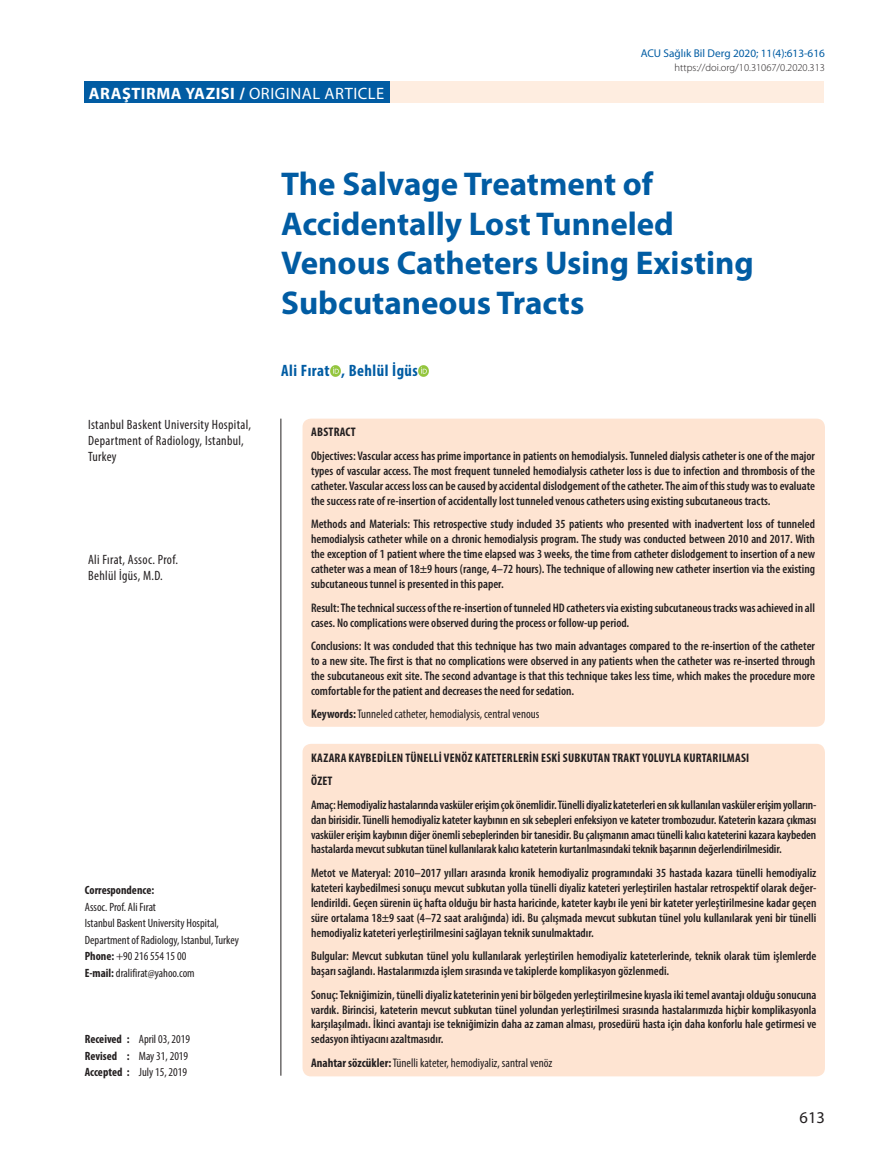
<style>
.page{position:relative;width:893px;height:1170px;background:#fff}
.page>*{position:absolute;margin:0;border:0;box-sizing:border-box;transform-origin:0 0}
.t1{font:700 33px/39.6px "Myriad Pro";color:#015ca3}
.t2{font:700 16.5px "Myriad Pro";letter-spacing:.03em;color:#fff}
.t3{font:700 condensed 16.5px "Myriad Pro";letter-spacing:.03em;color:#015ca3}
.t4{font:16.5px "Myriad Pro";color:#231f20}
.t5{font:condensed 13.5px/16.2px "Myriad Pro";letter-spacing:.025em;color:#231f20}
.t6{font:600 condensed 12.45px/15px "Myriad Pro";color:#231f20;text-align:justify}
.t7{font:condensed 12.45px "Myriad Pro";color:#231f20}
.t8{font:700 condensed 12.45px/23.4px "Myriad Pro";letter-spacing:.02em;color:#231f20}
.t9{font:condensed 12px/16.5px "Myriad Pro";color:#231f20}
.t10{font:700 condensed 12px "Myriad Pro";color:#231f20}
.t11{font:11.25px "Myriad Pro";color:#015ca3}
.t12{font:300 10.5px "Myriad Pro";color:#231f20}
.s1{font-weight:400}
.s2{font-weight:700}
</style>
<div class="page">
<div style="left:389px;top:82px;width:435px;height:21px;background:#feede0"></div>
<div style="left:84px;top:82px;width:305px;height:21px;background:#015ca3"></div>
<hr style="left:280px;top:418px;width:1px;height:657px;background:#231f20">
<svg style="left:330px;top:365px;width:11px;height:11px"></svg>
<svg style="left:418px;top:365px;width:11px;height:11px"></svg>
<div style="left:302px;top:418px;width:523px;height:308px;background:#fee4d2;border-radius:9px"></div>
<div style="left:302px;top:743px;width:523px;height:333px;background:#fee4d2;border-radius:9px"></div>
<p class="t11" style="left:641px;top:46px;width:186px">ACU Sağlık Bil Derg 2020; 11(4):613-616</p>
<h2 class="t2" style="left:89px;top:82px;width:297px">ARAŞTIRMA YAZISI / <span class="s1">ORIGINAL ARTICLE</span></h2>
<p class="t12" style="left:675px;top:62px;width:152px">https://doi.org/10.31067/0.2020.313</p>
<h1 class="t1" style="left:281px;top:163px;width:474px">The Salvage Treatment of<br>Accidentally Lost Tunneled<br>Venous Catheters Using Existing<br>Subcutaneous Tracts</h1>
<p class="t5" style="left:88px;top:416px;width:165px">Istanbul Baskent University Hospital,<br>Department of Radiology, Istanbul,<br>Turkey</p>
<p class="t5" style="left:88px;top:550px;width:91px">Ali Fırat, Assoc. Prof.<br>Behlül İgüs, M.D.</p>
<p class="t10" style="left:85px;top:882px;width:71px">Correspondence:</p>
<p class="t9" style="left:85px;top:898px;width:156px">Assoc. Prof. Ali Fırat<br>Istanbul Baskent University Hospital,<br>Department of Radiology, Istanbul, Turkey<br><span class="s2">Phone:</span> +90 216 554 15 00<br><span class="s2">E-mail:</span> dralifirat@yahoo.com</p>
<p class="t9" style="left:85px;top:1030px;width:107px"><span class="s2">Received :</span> April 03, 2019<br><span class="s2">Revised :</span> May 31, 2019<br><span class="s2">Accepted :</span> July 15, 2019</p>
<h2 class="t3" style="left:281px;top:360px;width:138px">Ali Fırat , Behlül İgüs</h2>
<p class="t8" style="left:311px;top:420px;width:46px">ABSTRACT</p>
<p class="t6" style="left:311px;top:448px;width:506px">Objectives: Vascular access has prime importance in patients on hemodialysis. Tunneled dialysis catheter is one of the major types of vascular access. The most frequent tunneled hemodialysis catheter loss is due to infection and thrombosis of the catheter. Vascular access loss can be caused by accidental dislodgement of the catheter. The aim of this study was to evaluate the success rate of re-insertion of accidentally lost tunneled venous catheters using existing subcutaneous tracts.</p>
<p class="t6" style="left:311px;top:517px;width:506px">Methods and Materials: This retrospective study included 35 patients who presented with inadvertent loss of tunneled hemodialysis catheter while on a chronic hemodialysis program. The study was conducted between 2010 and 2017. With the exception of 1 patient where the time elapsed was 3 weeks, the time from catheter dislodgement to insertion of a new catheter was a mean of 18±9 hours (range, 4–72 hours). The technique of allowing new catheter insertion via the existing subcutaneous tunnel is presented in this paper.</p>
<p class="t6" style="left:311px;top:600px;width:506px">Result: The technical success of the re-insertion of tunneled HD catheters via existing subcutaneous tracks was achieved in all cases. No complications were observed during the process or follow-up period.</p>
<p class="t6" style="left:311px;top:638px;width:506px">Conclusions: It was concluded that this technique has two main advantages compared to the re-insertion of the catheter to a new site. The first is that no complications were observed in any patients when the catheter was re-inserted through the subcutaneous exit site. The second advantage is that this technique takes less time, which makes the procedure more comfortable for the patient and decreases the need for sedation.</p>
<p class="t7" style="left:311px;top:706px;width:230px"><span class="s2">Keywords:</span> Tunneled catheter, hemodialysis, central venous</p>
<p class="t8" style="left:311px;top:745px;width:440px">KAZARA KAYBEDILEN TÜNELLI VENÖZ KATETERLERIN ESKI SUBKUTAN TRAKT YOLUYLA KURTARILMASI<br>ÖZET</p>
<p class="t6" style="left:311px;top:797px;width:507px">Amaç: Hemodiyaliz hastalarında vasküler erişim çok önemlidir. Tünelli diyaliz kateterleri en sık kullanılan vasküler erişim yolların&shy;dan birisidir. Tünelli hemodiyaliz kateter kaybının en sık sebepleri enfeksiyon ve kateter trombozudur. Kateterin kazara çıkması vasküler erişim kaybının diğer önemli sebeplerinden bir tanesidir. Bu çalışmanın amacı tünelli kalıcı kateterini kazara kaybeden hastalarda mevcut subkutan tünel kullanılarak kalıcı kateterin kurtarılmasındaki teknik başarının değerlendirilmesidir.</p>
<p class="t6" style="left:311px;top:865px;width:507px">Metot ve Materyal: 2010–2017 yılları arasında kronik hemodiyaliz programındaki 35 hastada kazara tünelli hemodiyaliz kateteri kaybedilmesi sonuçu mevcut subkutan yolla tünelli diyaliz kateteri yerleştirilen hastalar retrospektif olarak değer&shy;lendirildi. Geçen sürenin üç hafta olduğu bir hasta haricinde, kateter kaybı ile yeni bir kateter yerleştirilmesine kadar geçen süre ortalama 18±9 saat (4–72 saat aralığında) idi. Bu çalışmada mevcut subkutan tünel yolu kullanılarak yeni bir tünelli hemodiyaliz kateteri yerleştirilmesini sağlayan teknik sunulmaktadır.</p>
<p class="t6" style="left:311px;top:948px;width:507px">Bulgular: Mevcut subkutan tünel yolu kullanılarak yerleştirilen hemodiyaliz kateterlerinde, teknik olarak tüm işlemlerde başarı sağlandı. Hastalarımızda işlem sırasında ve takiplerde komplikasyon gözlenmedi.</p>
<p class="t6" style="left:311px;top:987px;width:507px">Sonuç: Tekniğimizin, tünelli diyaliz kateterinin yeni bir bölgeden yerleştirilmesine kıyasla iki temel avantajı olduğu sonucuna vardık. Birincisi, kateterin mevcut subkutan tünel yolundan yerleştirilmesi sırasında hastalarımızda hiçbir komplikasyonla karşılaşılmadı. İkinci avantajı ise tekniğimizin daha az zaman alması, prosedürü hasta için daha konforlu hale getirmesi ve sedasyon ihtiyacını azaltmasıdır.</p>
<p class="t7" style="left:311px;top:1055px;width:243px"><span class="s2">Anahtar sözcükler:</span> Tünelli kateter, hemodiyaliz, santral venöz</p>
<h2 class="t4" style="left:799px;top:1106px;width:27px">613</h2>
</div>
